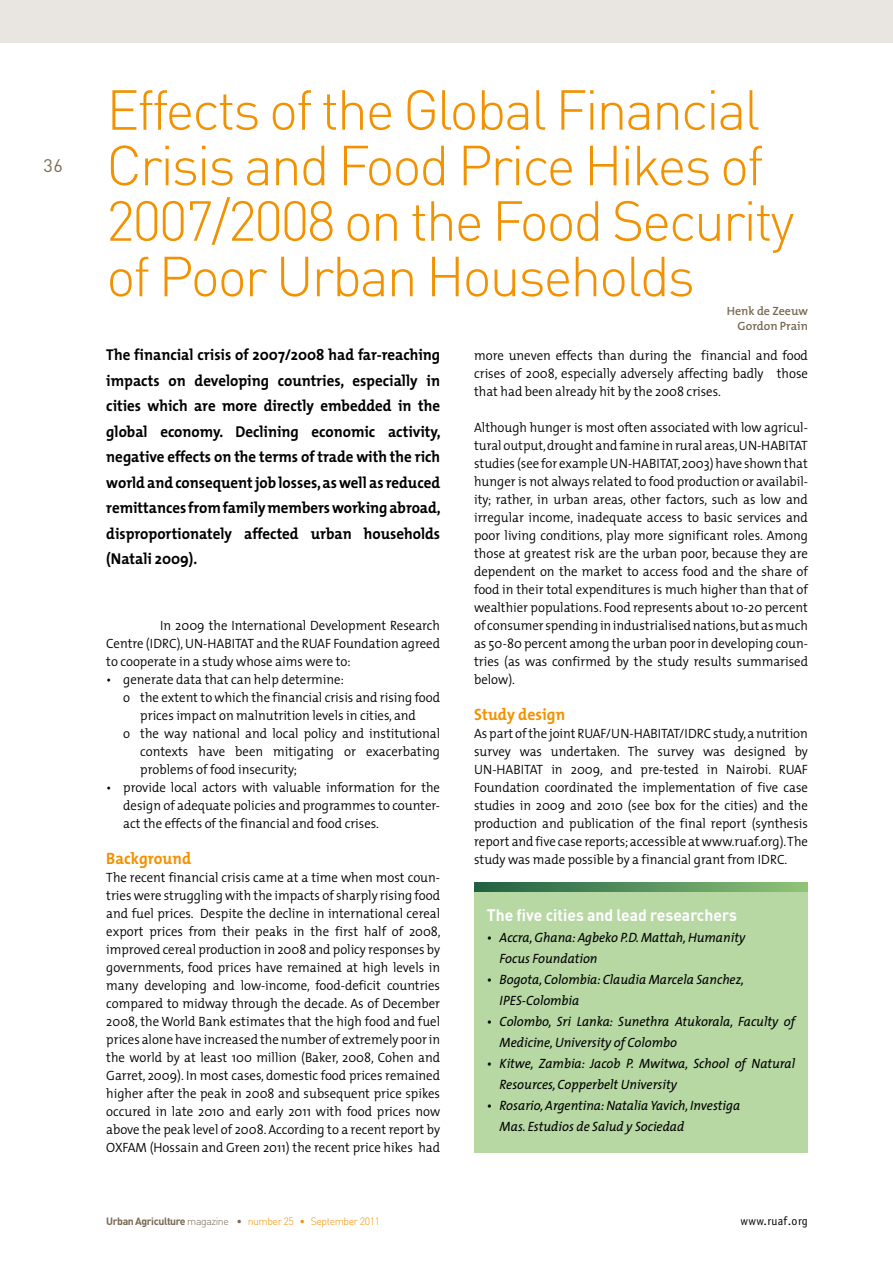
<style>
.page{position:relative;width:893px;height:1263px;background:#fff}
.page>*{position:absolute;margin:0;border:0;box-sizing:border-box;transform-origin:0 0}
.t1{font:300 55.5px/55.5px "DIN";letter-spacing:-.04em;color:#f29200}
.t2{font:18px "DIN";color:#786954}
.t3{font:700 16.5px "DIN";color:#fff;scale:.95 1}
.t4{font:700 16.5px "The Mix";letter-spacing:.005em;color:#f29200;scale:.95 1}
.t5{font:700 15.75px/25.5px "The Mix";color:#000;text-align:justify;scale:.95 1}
.t6{font:300 13.5px/18px "The Mix";color:#000;text-align:justify;scale:.95 1}
.t7{font:italic 13.5px/21px "The Mix";color:#000;scale:.95 1}
.t8{font:600 12px/15px "The Mix";color:#786954;text-align:right}
.t9{font:12px "Officina Sans";letter-spacing:.03em;color:#000}
.t10{font:300 10.5px "DIN";letter-spacing:-.04em;color:#f29200}
.s1{font-weight:700;color:#786954}
.s2{color:#786954}
</style>
<div class="page">
<div style="left:0;top:0;width:893px;height:43px;background:#e9e5e0"></div>
<div style="left:474px;top:882px;width:334px;height:270px;background:#b7d7a3"></div>
<svg style="left:474px;top:882px;width:334px;height:10px;background:#57915d"></svg>
<h2 class="t2" style="left:44px;top:155px;width:21px">36</h2>
<h1 class="t1" style="left:106px;top:81px;width:690px">Effects of the Global Financial<br>Crisis and Food Price Hikes of<br>2007/2008 on the Food Security of Poor Urban Households</h1>
<p class="t5" style="left:106px;top:342px;width:354px">The financial crisis of 2007/2008 had far-reaching impacts on developing countries, especially in cities which are more directly embedded in the global economy. Declining economic activity, negative effects on the terms of trade with the rich world and consequent job losses, as well as reduced remittances from family members working abroad, disproportionately affected urban households (Natali 2009).</p>
<p class="t6" style="left:106px;top:616px;width:353px;text-indent:54px">In 2009 the International Development Research Centre (IDRC), UN-HABITAT and the RUAF Foundation agreed to cooperate in a study whose aims were to:</p>
<p class="t6" style="left:106px;top:670px;width:252px">• generate data that can help determine:</p>
<p class="t6" style="left:123px;top:688px;width:335px">o the extent to which the financial crisis and rising food</p>
<p class="t6" style="left:140px;top:706px;width:292px">prices impact on malnutrition levels in cities, and</p>
<p class="t6" style="left:123px;top:724px;width:335px">o the way national and local policy and institutional</p>
<p class="t6" style="left:140px;top:742px;width:317px">contexts have been mitigating or exacerbating</p>
<p class="t6" style="left:140px;top:760px;width:167px">problems of food insecurity;</p>
<p class="t6" style="left:123px;top:778px;width:335px;text-indent:-17px">• provide local actors with valuable information for the design of adequate policies and programmes to counter&shy;act the effects of the financial and food crises.</p>
<p class="t4" style="left:106px;top:845px;width:91px">Background</p>
<p class="t6" style="left:106px;top:868px;width:354px">The recent financial crisis came at a time when most coun&shy;tries were struggling with the impacts of sharply rising food and fuel prices. Despite the decline in international cereal export prices from their peaks in the first half of 2008, improved cereal production in 2008 and policy responses by governments, food prices have remained at high levels in many developing and low-income, food-deficit countries compared to midway through the decade. As of December 2008, the World Bank estimates that the high food and fuel prices alone have increased the number of extremely poor in the world by at least 100 million (Baker, 2008, Cohen and Garret, 2009). In most cases, domestic food prices remained higher after the peak in 2008 and subsequent price spikes occured in late 2010 and early 2011 with food prices now above the peak level of 2008. According to a recent report by OXFAM (Hossain and Green 2011) the recent price hikes had</p>
<p class="t8" style="left:727px;top:303px;width:83px">Henk de Zeeuw<br>Gordon Prain</p>
<p class="t6" style="left:474px;top:346px;width:353px">more uneven effects than during the financial and food crises of 2008, especially adversely affecting badly those that had been already hit by the 2008 crises.</p>
<p class="t6" style="left:474px;top:418px;width:353px">Although hunger is most often associated with low agricul&shy;tural output, drought and famine in rural areas, UN-HABITAT studies (see for example UN-HABITAT, 2003) have shown that hunger is not always related to food production or availabil&shy;ity; rather, in urban areas, other factors, such as low and irregular income, inadequate access to basic services and poor living conditions, play more significant roles. Among those at greatest risk are the urban poor, because they are dependent on the market to access food and the share of food in their total expenditures is much higher than that of wealthier populations. Food represents about 10-20 percent of consumer spending in industrialised nations, but as much as 50-80 percent among the urban poor in developing coun&shy;tries (as was confirmed by the study results summarised below).</p>
<p class="t4" style="left:474px;top:701px;width:97px">Study design</p>
<p class="t6" style="left:474px;top:724px;width:353px">As part of the joint RUAF/UN-HABITAT/IDRC study, a nutrition survey was undertaken. The survey was designed by UN-HABITAT in 2009, and pre-tested in Nairobi. RUAF Foundation coordinated the implementation of five case studies in 2009 and 2010 (see box for the cities) and the production and publication of the final report (synthesis report and five case reports; accessible at www.ruaf.org). The study was made possible by a financial grant from IDRC.</p>
<p class="t3" style="left:487px;top:904px;width:265px">The five cities and lead researchers</p>
<p class="t7" style="left:500px;top:927px;width:260px;text-indent:-13px">• Accra, Ghana: Agbeko P.D. Mattah, Humanity<br>Focus Foundation</p>
<p class="t7" style="left:500px;top:969px;width:259px;text-indent:-13px">• Bogota, Colombia: Claudia Marcela Sanchez,<br>IPES-Colombia</p>
<p class="t7" style="left:500px;top:1011px;width:313px;text-indent:-13px">• Colombo, Sri Lanka: Sunethra Atukorala, Faculty of<br>Medicine, University of Colombo</p>
<p class="t7" style="left:500px;top:1053px;width:313px;text-indent:-13px">• Kitwe, Zambia: Jacob P. Mwitwa, School of Natural<br>Resources, Copperbelt University</p>
<p class="t7" style="left:500px;top:1095px;width:255px;text-indent:-13px">• Rosario, Argentina: Natalia Yavich, Investiga<br>Mas. Estudios de Salud y Sociedad</p>
<p class="t10" style="left:106px;top:1215px;width:275px"><span class="s1">Urban Agriculture</span> <span class="s2">magazine •</span> number 25 • September 2011</p>
<p class="t9" style="left:741px;top:1214px;width:69px">www.ruaf.org</p>
</div>
